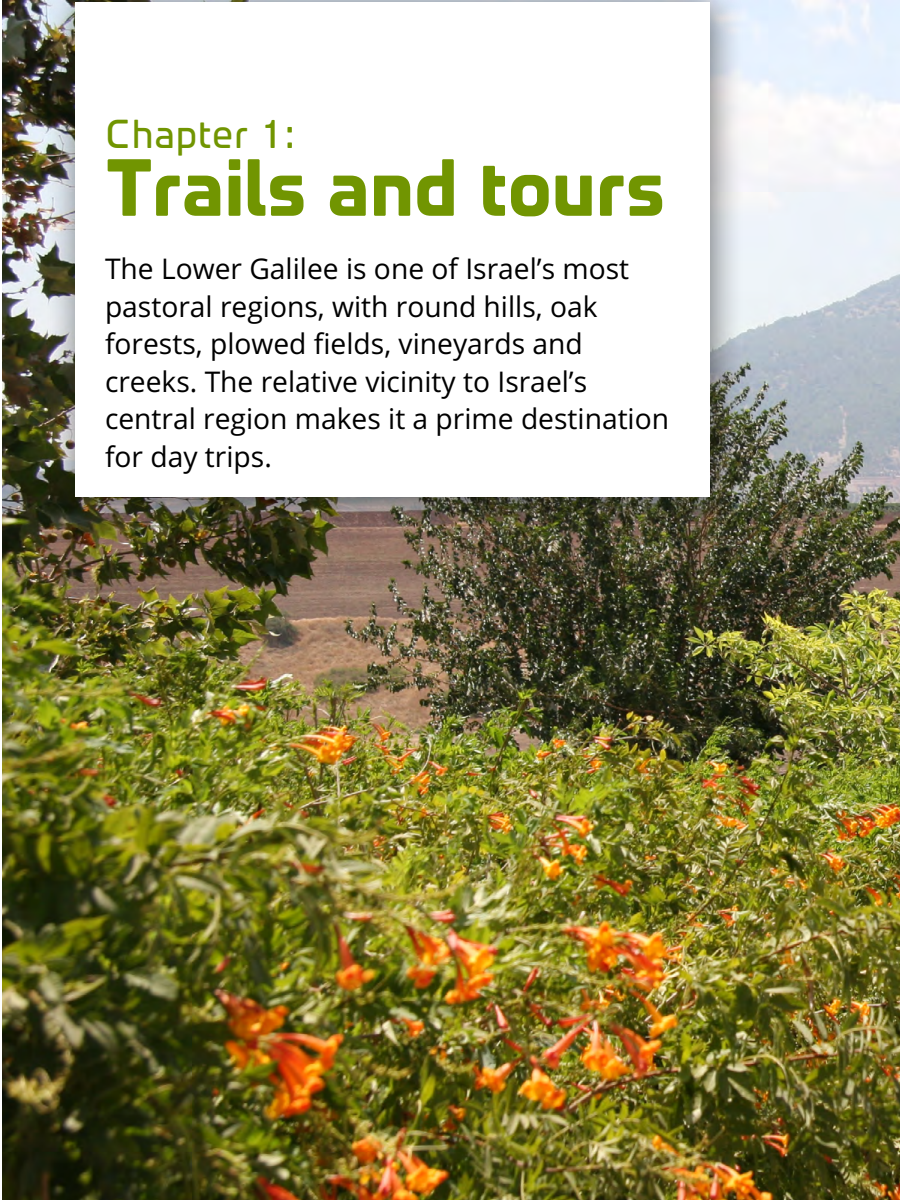
<style>
.page{position:relative;width:900px;height:1200px;background:#fff}
.page>*{position:absolute;margin:0;border:0;box-sizing:border-box;transform-origin:0 0}
.t1{font:700 72px "Fb Matritsa En";color:#719501}
.t2{font:36px "Fb Matritsa En";color:#719501}
.t3{font:28.5px/37.5px "Open Sans Hebrew";color:#000}
</style>
<div class="page">
<img style="left:2px;top:0;width:898px;height:1200px">
<div style="left:44px;top:0;width:702px;height:533px;background:#000;opacity:.55"></div>
<div style="left:75px;top:2px;width:635px;height:494px;background:#fff"></div>
<p class="t2" style="left:105px;top:108px;width:193px">Chapter 1:</p>
<h1 class="t1" style="left:105px;top:136px;width:562px">Trails and tours</h1>
<p class="t3" style="left:105px;top:251px;width:566px">The Lower Galilee is one of Israel’s most pastoral regions, with round hills, oak forests, plowed fields, vineyards and creeks. The relative vicinity to Israel’s central region makes it a prime destination for day trips.</p>
</div>
